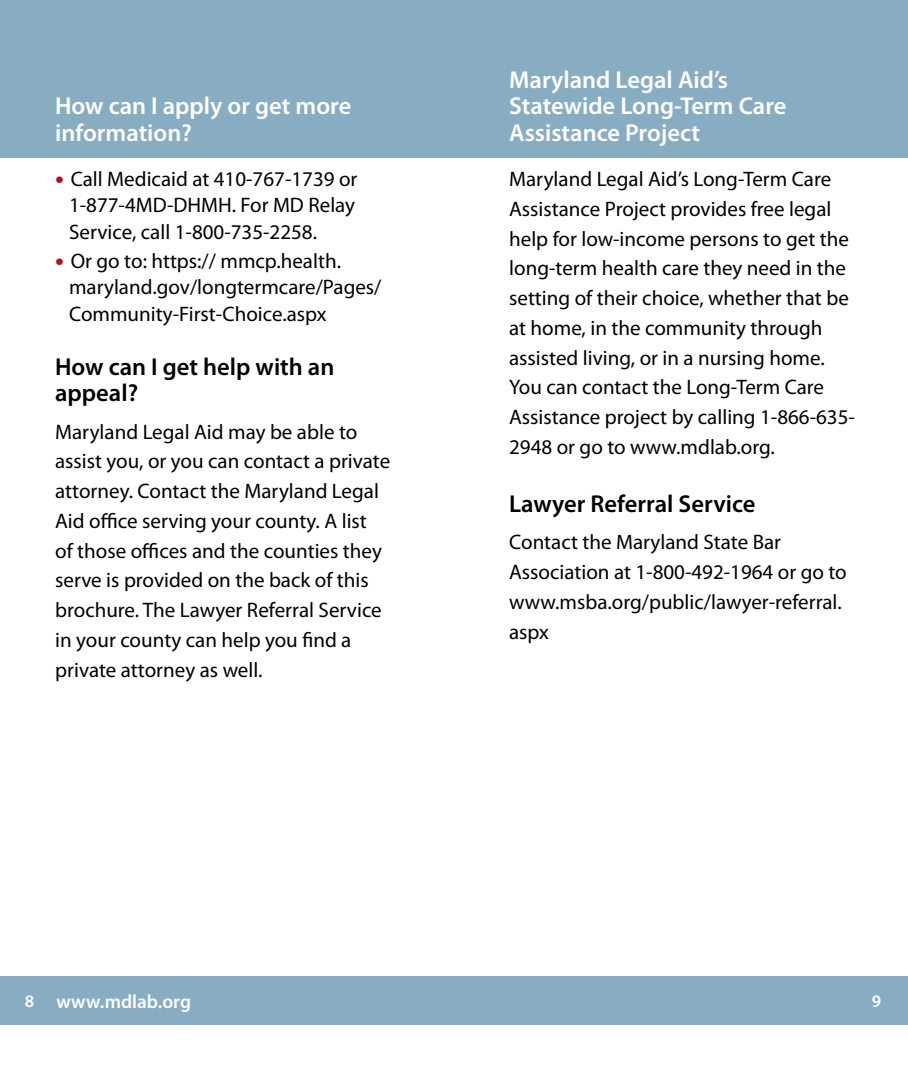
<style>
.page{position:relative;width:908px;height:1071px;background:#fff}
.page>*{position:absolute;margin:0;border:0;box-sizing:border-box;transform-origin:0 0}
.t1{font:600 24.5px/26.2px "Myriad Pro";color:#fff}
.t2{font:600 24.5px/26.2px "Myriad Pro";color:#000}
.t3{font:21px/29.8px "Myriad Pro";color:#000}
.t4{font:600 19.25px "Myriad Pro";color:#fff}
.t5{font:600 17.5px "Myriad Pro";color:#fff}
.s1{font-size:31.5px;color:#b5121b}
.s2{font-size:17.5px}
</style>
<div class="page">
<div style="left:0;top:976px;width:907px;height:49px;background:#88adc3"></div>
<div style="left:0;top:0;width:907px;height:158px;background:#88adc3"></div>
<p class="t1" style="left:55px;top:92px;width:298px">How can I apply or get more information?</p>
<p class="t3" style="left:69px;top:166px;width:290px;line-height:26.2px;text-align:justify;text-indent:-14px"><span class="s1">•</span> Call Medicaid at 410-767-1739 or 1-877-4MD-DHMH. For MD Relay Service, call 1-800-735-2258.</p>
<p class="t3" style="left:69px;top:248px;width:314px;line-height:26.2px;text-indent:-14px"><span class="s1">•</span> Or go to: https:// mmcp.health. maryland.gov/longtermcare/Pages/<br>Community-First-Choice.aspx</p>
<p class="t2" style="left:55px;top:353px;width:281px">How can I get help with an appeal?</p>
<p class="t3" style="left:55px;top:416px;width:336px">Maryland Legal Aid may be able to assist you, or you can contact a private attorney. Contact the Maryland Legal Aid office serving your county. A list<br>of those offices and the counties they serve is provided on the back of this brochure. The Lawyer Referral Service in your county can help you find a private attorney as well.</p>
<p class="t1" style="left:509px;top:66px;width:279px">Maryland Legal Aid’s<br>Statewide Long-Term Care<br>Assistance Project</p>
<p class="t3" style="left:509px;top:164px;width:347px">Maryland Legal Aid’s Long-Term Care Assistance Project provides free legal help for low-income persons to get the long-term health care they need in the setting of their choice, whether that be at home, in the community through assisted living, or in a nursing home.<br>You can contact the Long-Term Care Assistance project by calling 1-866-635- 2948 or go to www.mdlab.org.</p>
<p class="t2" style="left:509px;top:490px;width:248px">Lawyer Referral Service</p>
<p class="t3" style="left:509px;top:527px;width:339px">Contact the Maryland State Bar<br>Association at 1-800-492-1964 or go to www.msba.org/public/lawyer-referral. aspx</p>
<p class="t4" style="left:25px;top:989px;width:168px"><span class="s2">8</span> www.mdlab.org</p>
<p class="t5" style="left:871px;top:990px;width:11px">9</p>
</div>
